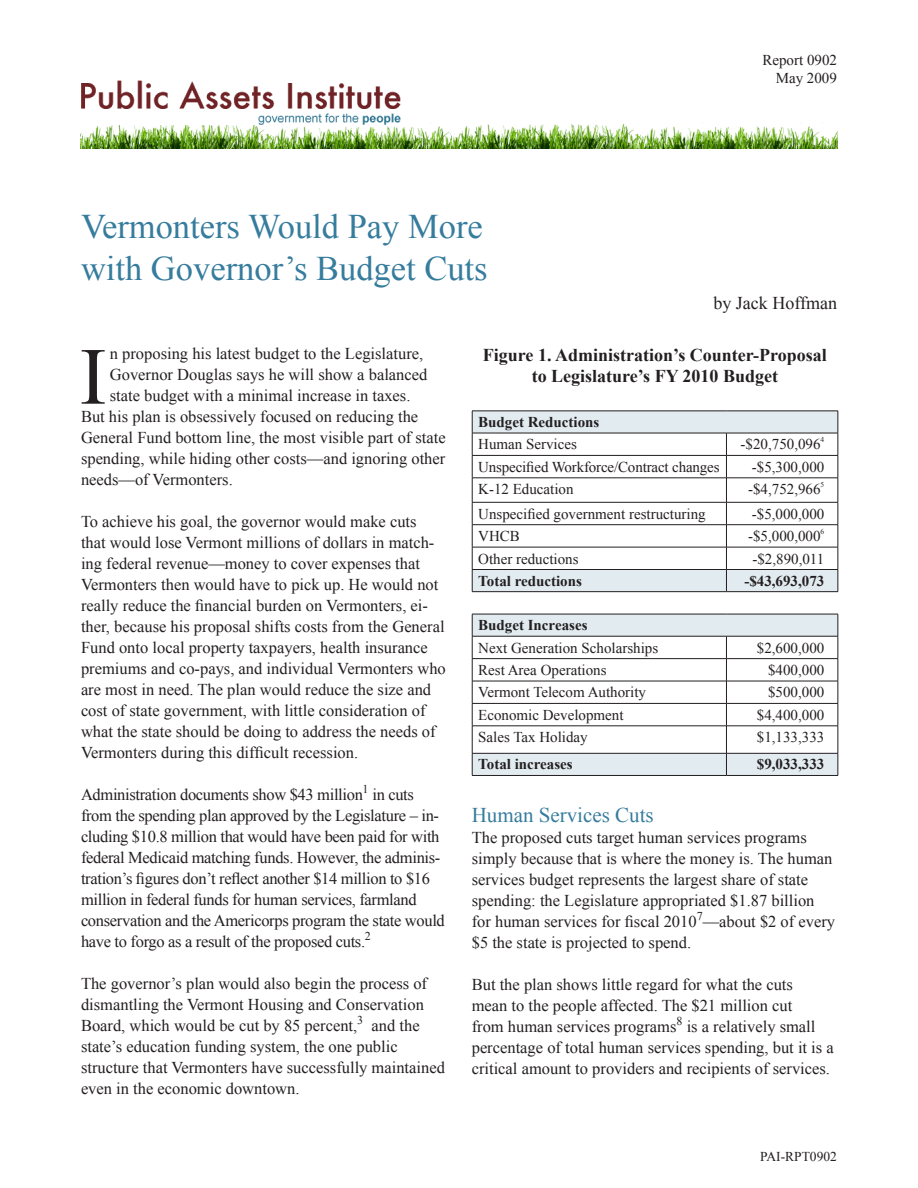
<style>
.page{position:relative;width:918px;height:1188px;background:#fff}
.page>*{position:absolute;margin:0;border:0;box-sizing:border-box;transform-origin:0 0}
.t1{font:81px "Times New Roman";color:#231f20}
.t2{font:34.5px "Times New Roman";color:#367c9d}
.t3{font:21px "Times New Roman";color:#367c9d}
.t4{font:700 18px "Times New Roman";color:#231f20}
.t5{font:18px "Times New Roman";color:#231f20}
.t6{font:16.5px/21px "Times New Roman";color:#231f20}
.t7{font:16.5px/21px "Times New Roman";letter-spacing:-.02em;color:#231f20}
.t8{font:15px "Times New Roman";color:#231f20}
.t9{font:700 15px "Times New Roman";color:#231f20}
.t10{font:13.5px "Times New Roman";color:#231f20}
.t11{font:12px "Times New Roman";color:#231f20}
.t12{font:7.5px "Times New Roman";color:#231f20}
</style>
<div class="page">
<img style="left:81px;top:125px;width:370px;height:23px">
<img style="left:451px;top:124px;width:386px;height:24px">
<img style="left:81px;top:80px;width:320px;height:45px">
<svg style="left:472px;top:412px;width:366px;height:363px"></svg>
<hr style="left:472px;top:411px;width:254px;height:1px;background:#231f20">
<hr style="left:726px;top:411px;width:112px;height:1px;background:#231f20">
<hr style="left:472px;top:433px;width:254px;height:1px;background:#231f20">
<hr style="left:726px;top:433px;width:112px;height:1px;background:#231f20">
<hr style="left:472px;top:455px;width:254px;height:1px;background:#231f20">
<hr style="left:726px;top:455px;width:112px;height:1px;background:#231f20">
<hr style="left:472px;top:478px;width:254px;height:1px;background:#231f20">
<hr style="left:726px;top:478px;width:112px;height:1px;background:#231f20">
<hr style="left:472px;top:502px;width:254px;height:1px;background:#231f20">
<hr style="left:726px;top:502px;width:112px;height:1px;background:#231f20">
<hr style="left:472px;top:524px;width:254px;height:1px;background:#231f20">
<hr style="left:726px;top:524px;width:112px;height:1px;background:#231f20">
<hr style="left:472px;top:547px;width:254px;height:1px;background:#231f20">
<hr style="left:726px;top:547px;width:112px;height:1px;background:#231f20">
<hr style="left:472px;top:569px;width:254px;height:1px;background:#231f20">
<svg style="left:472px;top:411px;width:1px;height:180px"></svg>
<hr style="left:726px;top:569px;width:112px;height:1px;background:#231f20">
<svg style="left:726px;top:433px;width:1px;height:158px"></svg>
<svg style="left:838px;top:411px;width:1px;height:180px"></svg>
<hr style="left:472px;top:636px;width:254px;height:1px;background:#231f20">
<hr style="left:726px;top:636px;width:112px;height:1px;background:#231f20">
<hr style="left:472px;top:658px;width:254px;height:1px;background:#231f20">
<hr style="left:726px;top:658px;width:112px;height:1px;background:#231f20">
<hr style="left:472px;top:681px;width:254px;height:1px;background:#231f20">
<hr style="left:726px;top:681px;width:112px;height:1px;background:#231f20">
<hr style="left:472px;top:703px;width:254px;height:1px;background:#231f20">
<hr style="left:726px;top:703px;width:112px;height:1px;background:#231f20">
<hr style="left:472px;top:726px;width:254px;height:1px;background:#231f20">
<hr style="left:726px;top:726px;width:112px;height:1px;background:#231f20">
<hr style="left:472px;top:753px;width:254px;height:1px;background:#231f20">
<svg style="left:472px;top:615px;width:1px;height:160px"></svg>
<hr style="left:726px;top:753px;width:112px;height:1px;background:#231f20">
<svg style="left:726px;top:636px;width:1px;height:139px"></svg>
<svg style="left:838px;top:614px;width:1px;height:161px"></svg>
<hr style="left:472px;top:775px;width:254px;height:1px;background:#231f20">
<hr style="left:726px;top:775px;width:112px;height:1px;background:#231f20">
<hr style="left:472px;top:591px;width:254px;height:1px;background:#231f20">
<hr style="left:726px;top:591px;width:112px;height:1px;background:#231f20">
<hr style="left:472px;top:614px;width:254px;height:1px;background:#231f20">
<hr style="left:726px;top:614px;width:112px;height:1px;background:#231f20">
<p class="t2" style="left:81px;top:204px;width:403px">Vermonters Would Pay More</p>
<p class="t2" style="left:81px;top:245px;width:408px">with Governor’s Budget Cuts</p>
<p class="t8" style="left:762px;top:50px;width:76px">Report 0902</p>
<p class="t8" style="left:776px;top:68px;width:63px">May 2009</p>
<p class="t5" style="left:713px;top:291px;width:125px">by Jack Hoffman</p>
<p class="t6" style="left:110px;top:343px;width:315px">n proposing his latest budget to the Legislature,</p>
<p class="t6" style="left:110px;top:364px;width:319px">Governor Douglas says he will show a balanced</p>
<p class="t6" style="left:110px;top:385px;width:302px">state budget with a minimal increase in taxes.</p>
<p class="t6" style="left:81px;top:406px;width:339px">But his plan is obsessively focused on reducing the</p>
<p class="t6" style="left:81px;top:427px;width:366px">General Fund bottom line, the most visible part of state</p>
<p class="t6" style="left:81px;top:448px;width:366px">spending, while hiding other costs—and ignoring other</p>
<p class="t6" style="left:81px;top:469px;width:153px">needs—of Vermonters.</p>
<p class="t6" style="left:81px;top:511px;width:366px">To achieve his goal, the governor would make cuts<br>that would lose Vermont millions of dollars in match&shy;ing federal revenue—money to cover expenses that Vermonters then would have to pick up. He would not really reduce the financial burden on Vermonters, ei&shy;ther, because his proposal shifts costs from the General Fund onto local property taxpayers, health insurance premiums and co-pays, and individual Vermonters who are most in need. The plan would reduce the size and cost of state government, with little consideration of what the state should be doing to address the needs of Vermonters during this difficult recession.</p>
<p class="t7" style="left:81px;top:784px;width:283px">Administration documents show $43 million</p>
<p class="t11" style="left:363px;top:780px;width:7px">1</p>
<p class="t1" style="left:80px;top:322px;width:28px">I</p>
<p class="t7" style="left:81px;top:784px;width:365px;text-indent:291px">in cuts from the spending plan approved by the Legislature – in&shy;cluding $10.8 million that would have been paid for with federal Medicaid matching funds. However, the adminis&shy;tration’s figures don’t reflect another $14 million to $16 million in federal funds for human services, farmland conservation and the Americorps program the state would have to forgo as a result of the proposed cuts.</p>
<p class="t11" style="left:365px;top:927px;width:7px">2</p>
<p class="t6" style="left:81px;top:973px;width:348px">The governor’s plan would also begin the process of dismantling the Vermont Housing and Conservation<br>Board, which would be cut by 85 percent,</p>
<p class="t11" style="left:357px;top:1011px;width:7px">3</p>
<p class="t6" style="left:81px;top:1015px;width:365px;text-indent:291px">and the state’s education funding system, the one public structure that Vermonters have successfully maintained even in the economic downtown.</p>
<p class="t4" style="left:483px;top:343px;width:346px">Figure 1. Administration’s Counter-Proposal</p>
<p class="t4" style="left:532px;top:364px;width:248px">to Legislature’s FY 2010 Budget</p>
<p class="t9" style="left:478px;top:412px;width:123px">Budget Reductions</p>
<p class="t8" style="left:478px;top:434px;width:100px">Human Services</p>
<p class="t8" style="left:741px;top:434px;width:81px">-$20,750,096</p>
<p class="t12" style="left:821px;top:434px;width:5px">4</p>
<p class="t8" style="left:478px;top:457px;width:243px">Unspecified Workforce/Contract changes</p>
<p class="t8" style="left:752px;top:457px;width:74px">-$5,300,000</p>
<p class="t8" style="left:478px;top:479px;width:97px">K-12 Education</p>
<p class="t8" style="left:748px;top:479px;width:74px">-$4,752,966</p>
<p class="t12" style="left:821px;top:479px;width:5px">5</p>
<p class="t8" style="left:478px;top:504px;width:229px">Unspecified government restructuring</p>
<p class="t8" style="left:752px;top:504px;width:74px">-$5,000,000</p>
<p class="t8" style="left:478px;top:526px;width:43px">VHCB</p>
<p class="t8" style="left:748px;top:526px;width:74px">-$5,000,000</p>
<p class="t12" style="left:821px;top:526px;width:5px">6</p>
<p class="t8" style="left:478px;top:548px;width:102px">Other reductions</p>
<p class="t8" style="left:752px;top:548px;width:73px">-$2,890,011</p>
<p class="t9" style="left:478px;top:570px;width:105px">Total reductions</p>
<p class="t9" style="left:744px;top:570px;width:81px">-$43,693,073</p>
<p class="t9" style="left:478px;top:615px;width:111px">Budget Increases</p>
<p class="t8" style="left:478px;top:638px;width:181px">Next Generation Scholarships</p>
<p class="t8" style="left:757px;top:638px;width:69px">$2,600,000</p>
<p class="t8" style="left:478px;top:660px;width:130px">Rest Area Operations</p>
<p class="t8" style="left:768px;top:660px;width:58px">$400,000</p>
<p class="t8" style="left:478px;top:682px;width:169px">Vermont Telecom Authority</p>
<p class="t8" style="left:768px;top:682px;width:58px">$500,000</p>
<p class="t8" style="left:478px;top:705px;width:147px">Economic Development</p>
<p class="t8" style="left:757px;top:705px;width:69px">$4,400,000</p>
<p class="t8" style="left:478px;top:727px;width:111px">Sales Tax Holiday</p>
<p class="t8" style="left:757px;top:727px;width:69px">$1,133,333</p>
<p class="t9" style="left:478px;top:754px;width:96px">Total increases</p>
<p class="t9" style="left:757px;top:754px;width:69px">$9,033,333</p>
<p class="t3" style="left:472px;top:801px;width:183px">Human Services Cuts</p>
<p class="t6" style="left:472px;top:827px;width:365px">The proposed cuts target human services programs simply because that is where the money is. The human services budget represents the largest share of state spending: the Legislature appropriated $1.87 billion for human services for fiscal 2010 —about $2 of every</p>
<p class="t11" style="left:697px;top:908px;width:7px">7</p>
<p class="t6" style="left:472px;top:932px;width:221px">$5 the state is projected to spend.</p>
<p class="t6" style="left:472px;top:974px;width:323px;text-align:justify">But the plan shows little regard for what the cuts mean to the people affected. The $21 million cut from human services programs</p>
<p class="t11" style="left:677px;top:1013px;width:7px">8</p>
<p class="t6" style="left:472px;top:1016px;width:364px;text-indent:215px">is a relatively small percentage of total human services spending, but it is a critical amount to providers and recipients of services.</p>
<p class="t10" style="left:760px;top:1148px;width:78px">PAI-RPT0902</p>
</div>
